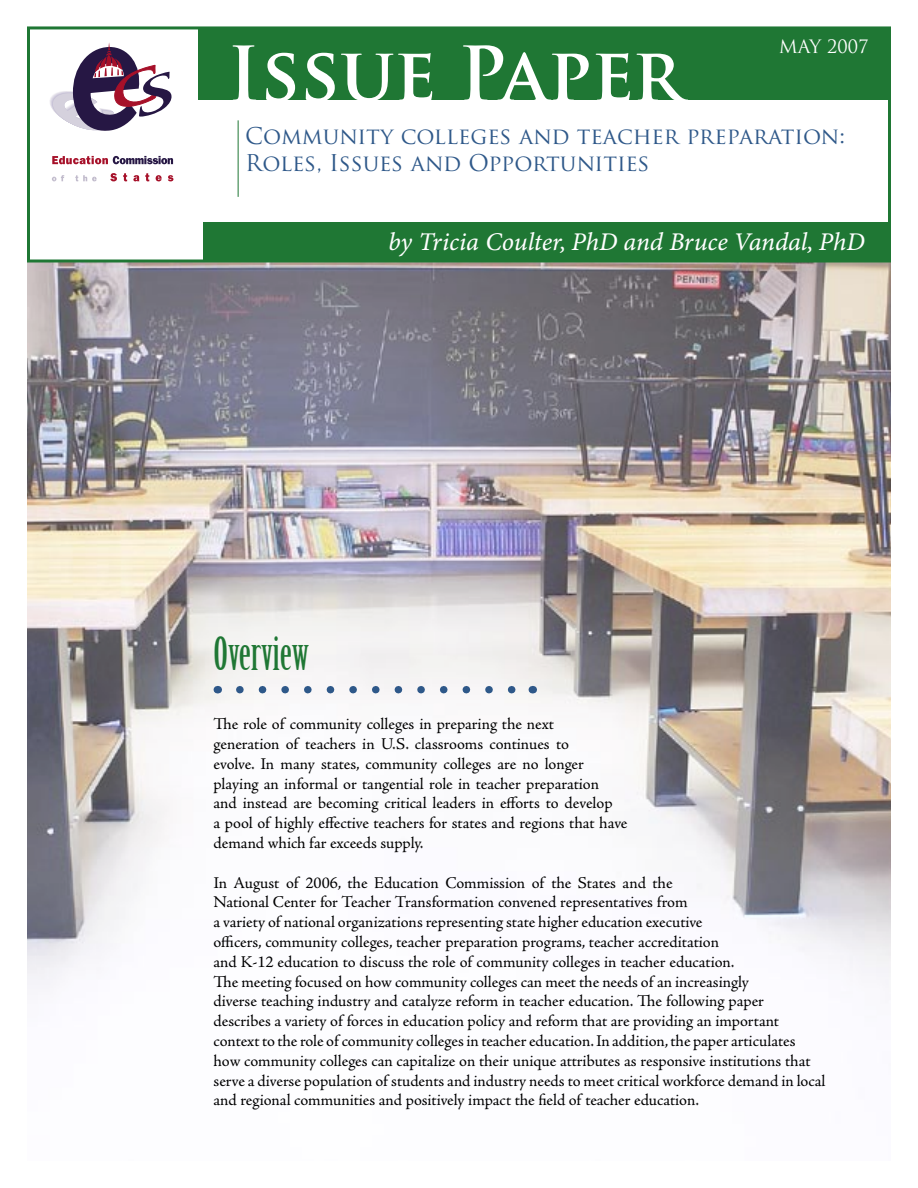
<style>
.page{position:relative;width:918px;height:1188px;background:#fff}
.page>*{position:absolute;margin:0;border:0;box-sizing:border-box;transform-origin:0 0}
.t1{font:700 73.5px "Trajan Pro";color:#fff}
.t2{font:45px "Birch Std";color:#1f7734}
.t3{font:25.5px "Minion Pro It Capt";letter-spacing:-.005em;color:#fff}
.t4{font:22.5px/27px "Trajan Pro";color:#2e5889}
.t5{font:18px "Trajan Pro";color:#fff}
.t6{font:16.5px/19.8px "Adobe Jenson Pro";letter-spacing:-.005em;color:#000}
</style>
<div class="page">
<img style="left:27px;top:262px;width:864px;height:727px">
<div style="left:199px;top:27px;width:692px;height:73px;background:#1f7734"></div>
<svg style="left:52px;top:175px;width:12px;height:6px"></svg>
<svg style="left:75px;top:175px;width:22px;height:6px"></svg>
<svg style="left:110px;top:173px;width:7px;height:8px"></svg>
<svg style="left:123px;top:173px;width:4px;height:8px"></svg>
<svg style="left:133px;top:175px;width:6px;height:6px"></svg>
<svg style="left:145px;top:173px;width:4px;height:8px"></svg>
<svg style="left:156px;top:175px;width:6px;height:6px"></svg>
<svg style="left:168px;top:175px;width:5px;height:6px"></svg>
<svg style="left:52px;top:156px;width:121px;height:8px"></svg>
<svg style="left:50px;top:42px;width:122px;height:89px"></svg>
<hr style="left:238px;top:120px;width:1px;height:77px;background:#1f7734">
<div style="left:203px;top:222px;width:688px;height:40px;background:#1f7734"></div>
<svg style="left:240px;top:686px;width:281px;height:7px"></svg>
<h1 class="t1" style="left:227px;top:28px;width:457px">Issue Paper</h1>
<p class="t5" style="left:779px;top:35px;width:91px">MAY 2007</p>
<h3 class="t4" style="left:245px;top:122px;width:601px">Community colleges and teacher preparation:<br>Roles, Issues and Opportunities</h3>
<h3 class="t3" style="left:388px;top:227px;width:478px">by Tricia Coulter, PhD and Bruce Vandal, PhD</h3>
<h2 class="t2" style="left:214px;top:628px;width:97px">Overview</h2>
<p class="t6" style="left:214px;top:714px;width:415px">The role of community colleges in preparing the next<br>generation of teachers in U.S. classrooms continues to<br>evolve. In many states, community colleges are no longer playing an informal or tangential role in teacher preparation<br>and instead are becoming critical leaders in efforts to develop<br>a pool of highly effective teachers for states and regions that have demand which far exceeds supply.</p>
<p class="t6" style="left:214px;top:873px;width:614px">In August of 2006, the Education Commission of the States and the<br>National Center for Teacher Transformation convened representatives from<br>a variety of national organizations representing state higher education executive<br>officers, community colleges, teacher preparation programs, teacher accreditation<br>and K-12 education to discuss the role of community colleges in teacher education.<br>The meeting focused on how community colleges can meet the needs of an increasingly<br>diverse teaching industry and catalyze reform in teacher education. The following paper<br>describes a variety of forces in education policy and reform that are providing an important context to the role of community colleges in teacher education. In addition, the paper articulates how community colleges can capitalize on their unique attributes as responsive institutions that serve a diverse population of students and industry needs to meet critical workforce demand in local and regional communities and positively impact the field of teacher education.</p>
</div>
